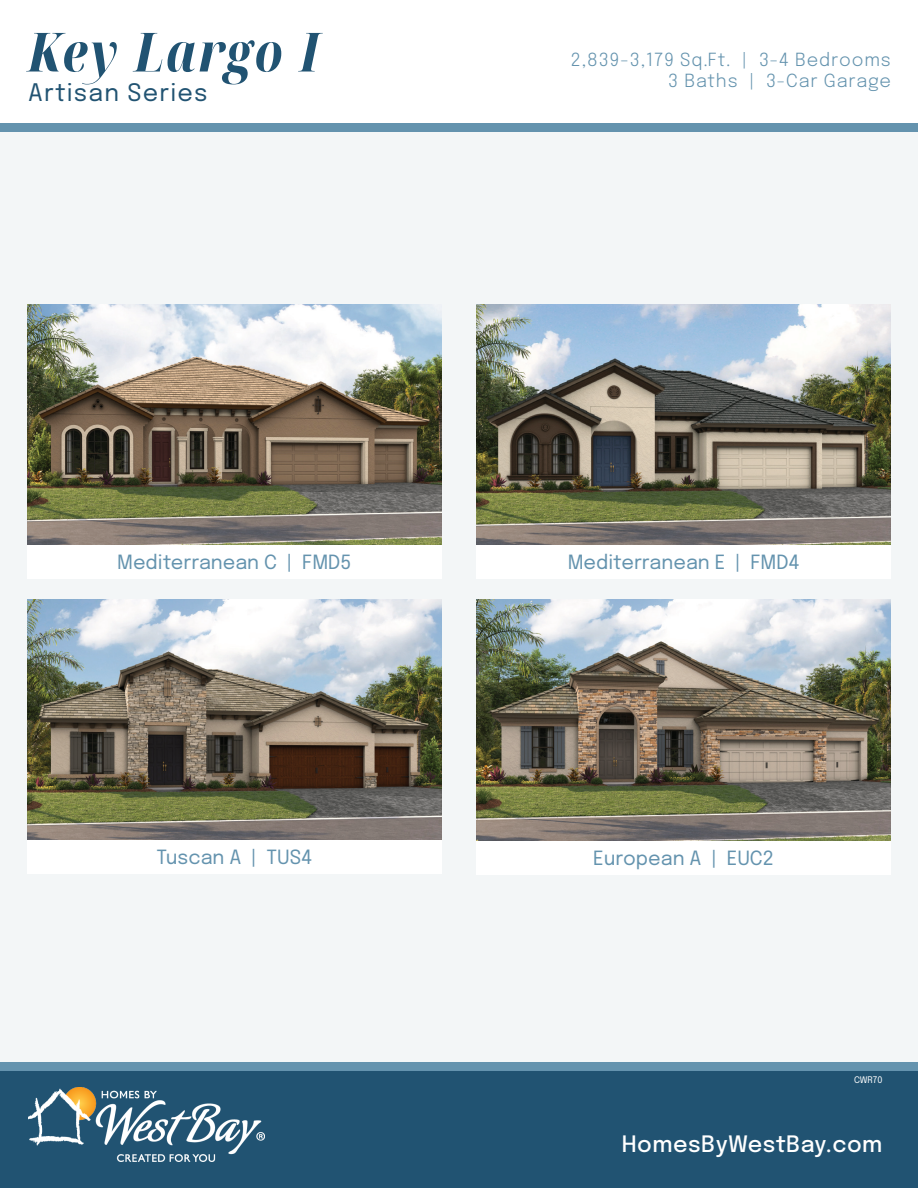
<style>
.page{position:relative;width:918px;height:1188px;background:#fff}
.page>*{position:absolute;margin:0;border:0;box-sizing:border-box;transform-origin:0 0}
.t1{font:italic 54px "Noto Serif Display";letter-spacing:.05em;color:#215372}
.t2{font:24px "Epilogue";letter-spacing:.05em;color:#215372}
.t3{font:500 22.5px "Epilogue";letter-spacing:.02em;color:#fff}
.t4{font:19.5px "Epilogue";color:#6493ae}
.t5{font:18px "Epilogue";letter-spacing:.05em;color:#6493ae}
.t6{font:9px "Epilogue";letter-spacing:-.005em;color:#fff}
</style>
<div class="page">
<div style="left:0;top:130px;width:918px;height:1058px;background:#f3f6f7"></div>
<div style="left:0;top:1066px;width:918px;height:122px;background:#215372"></div>
<img style="left:28px;top:1087px;width:236px;height:74px">
<div style="left:0;top:123px;width:918px;height:9px;background:#6493ae"></div>
<div style="left:0;top:1062px;width:918px;height:8px;background:#6493ae"></div>
<div style="left:27px;top:545px;width:415px;height:34px;background:#fff"></div>
<div style="left:476px;top:545px;width:415px;height:34px;background:#fff"></div>
<div style="left:476px;top:840px;width:415px;height:34px;background:#fff"></div>
<div style="left:27px;top:840px;width:415px;height:34px;background:#fff"></div>
<img style="left:27px;top:304px;width:415px;height:241px">
<img style="left:476px;top:304px;width:415px;height:241px">
<img style="left:476px;top:600px;width:415px;height:240px">
<img style="left:27px;top:599px;width:415px;height:241px">
<p class="t1" style="left:28px;top:14px;width:292px">Key Largo I</p>
<p class="t2" style="left:28px;top:76px;width:181px">Artisan Series</p>
<p class="t5" style="left:571px;top:46px;width:322px">2,839-3,179 Sq.Ft. | 3-4 Bedrooms</p>
<p class="t5" style="left:668px;top:68px;width:224px">3 Baths | 3-Car Garage</p>
<p class="t4" style="left:117px;top:548px;width:236px">Mediterranean C | FMD5</p>
<p class="t4" style="left:568px;top:548px;width:233px">Mediterranean E | FMD4</p>
<p class="t4" style="left:156px;top:843px;width:157px">Tuscan A | TUS4</p>
<p class="t4" style="left:593px;top:844px;width:182px">European A | EUC2</p>
<p class="t6" style="left:854px;top:1074px;width:30px">CWR70</p>
<p class="t3" style="left:622px;top:1127px;width:262px">HomesByWestBay.com</p>
</div>
